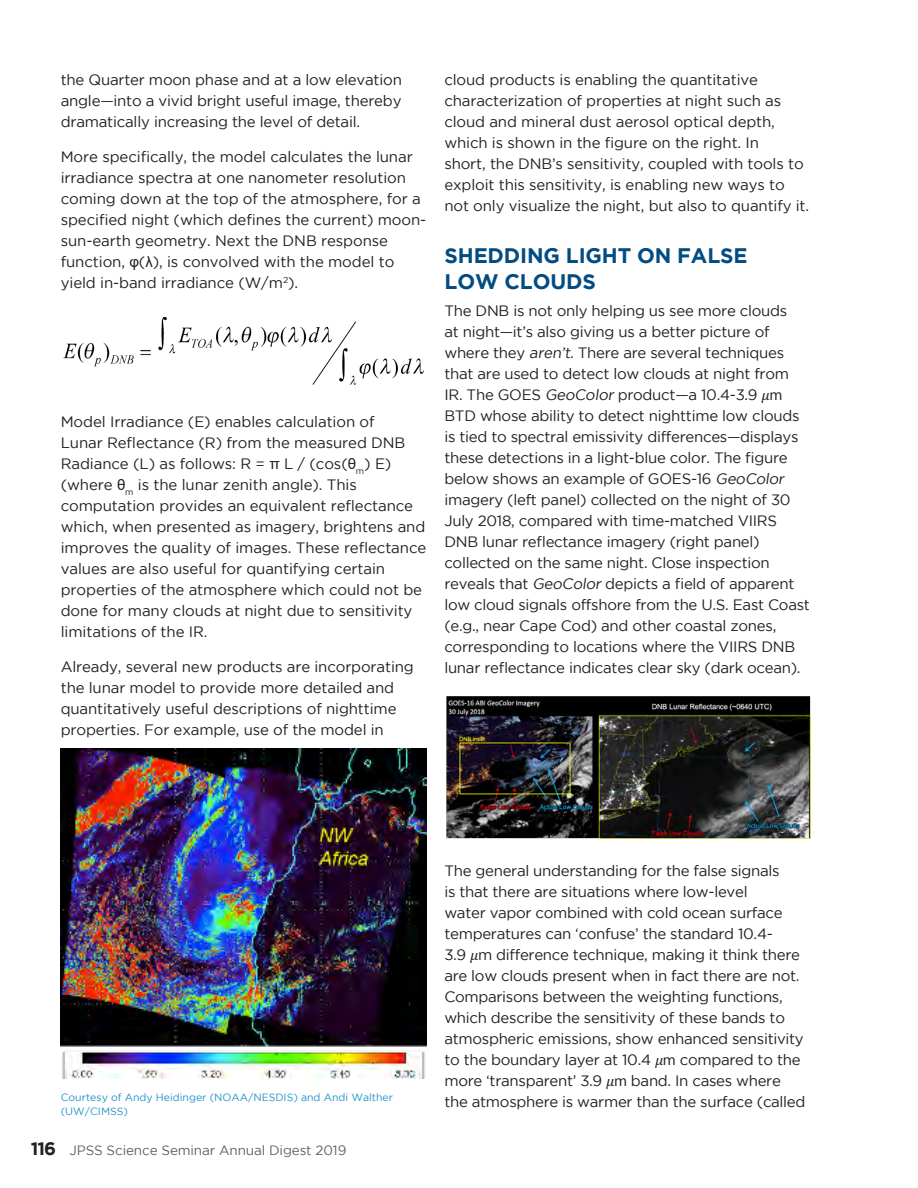
<style>
.page{position:relative;width:918px;height:1188px;background:#fff}
.page>*{position:absolute;margin:0;border:0;box-sizing:border-box;transform-origin:0 0}
.Subhead{font:700 21px/25.2px "Gotham";letter-spacing:-.005em;color:#034c81}
.Body{font:15px/21px "Gotham";letter-spacing:-.015em;color:#231f20}
.t1{font:13.5px "Gotham";letter-spacing:-.01em;color:#636366}
.t2{font:10.5px/14.2px "Gotham";color:#2293ca}
.s1{font-family:"Arial"}
.s2{font-weight:700;font-size:18px;color:#231f20}
</style>
<div class="page">
<img style="left:63px;top:318px;width:361px;height:67px">
<img style="left:61px;top:749px;width:365px;height:329px">
<img style="left:446px;top:696px;width:365px;height:143px">
<p class="Body" style="left:61px;top:69px;width:343px;text-align:justify">the Quarter moon phase and at a low elevation angle—into a vivid bright useful image, thereby dramatically increasing the level of detail.</p>
<p class="Body" style="left:61px;top:146px;width:367px">More specifically, the model calculates the lunar irradiance spectra at one nanometer resolution coming down at the top of the atmosphere, for a specified night (which defines the current) moon&shy;sun-earth geometry. Next the DNB response function, <span class="s1">φ</span>(<span class="s1">λ</span>), is convolved with the model to yield in-band irradiance (W/m<sup>2</sup>).</p>
<p class="Body" style="left:61px;top:411px;width:367px">Model Irradiance (E) enables calculation of<br>Lunar Reflectance (R) from the measured DNB Radiance (L) as follows: R = <span class="s1">π</span> L / (cos(<span class="s1">θ</span><sub>m</sub>) E) (where <span class="s1">θ</span><sub>m</sub> is the lunar zenith angle). This computation provides an equivalent reflectance which, when presented as imagery, brightens and improves the quality of images. These reflectance values are also useful for quantifying certain properties of the atmosphere which could not be done for many clouds at night due to sensitivity limitations of the IR.</p>
<p class="Body" style="left:61px;top:656px;width:355px">Already, several new products are incorporating the lunar model to provide more detailed and quantitatively useful descriptions of nighttime properties. For example, use of the model in</p>
<p class="Body" style="left:444px;top:69px;width:366px">cloud products is enabling the quantitative characterization of properties at night such as cloud and mineral dust aerosol optical depth, which is shown in the figure on the right. In<br>short, the DNB’s sensitivity, coupled with tools to exploit this sensitivity, is enabling new ways to not only visualize the night, but also to quantify it.</p>
<h2 class="Subhead" style="left:445px;top:243px;width:305px">SHEDDING LIGHT ON FALSE<br>LOW CLOUDS</h2>
<p class="Body" style="left:444px;top:300px;width:367px">The DNB is not only helping us see more clouds<br>at night—it’s also giving us a better picture of where they aren’t. There are several techniques that are used to detect low clouds at night from IR. The GOES GeoColor product—a 10.4-3.9<br>BTD whose ability to detect nighttime low clouds is tied to spectral emissivity differences—displays these detections in a light-blue color. The figure below shows an example of GOES-16 GeoColor imagery (left panel) collected on the night of 30<br>July 2018, compared with time-matched VIIRS DNB lunar reflectance imagery (right panel) collected on the same night. Close inspection reveals that GeoColor depicts a field of apparent low cloud signals offshore from the U.S. East Coast (e.g., near Cape Cod) and other coastal zones, corresponding to locations where the VIIRS DNB lunar reflectance indicates clear sky (dark ocean).</p>
<h6 class="t2" style="left:61px;top:1090px;width:334px">Courtesy of Andy Heidinger (NOAA/NESDIS) and Andi Walther (UW/CIMSS)</h6>
<p class="t1" style="left:31px;top:1143px;width:317px"><span class="s2">116</span> JPSS Science Seminar Annual Digest 2019</p>
<p class="Body" style="left:444px;top:860px;width:361px">The general understanding for the false signals<br>is that there are situations where low-level<br>water vapor combined with cold ocean surface temperatures can ‘confuse’ the standard 10.4-<br>3.9 m difference technique, making it think there are low clouds present when in fact there are not.<br>Comparisons between the weighting functions, which describe the sensitivity of these bands to atmospheric emissions, show enhanced sensitivity to the boundary layer at 10.4</p>
<p class="Body" style="left:680px;top:1049px;width:122px">compared to the</p>
<p class="Body" style="left:444px;top:1070px;width:363px;text-indent:187px">band. In cases where the atmosphere is warmer than the surface (called</p>
<p class="Body" style="left:444px;top:1070px;width:159px">more ‘transparent’ 3.9</p>
</div>
